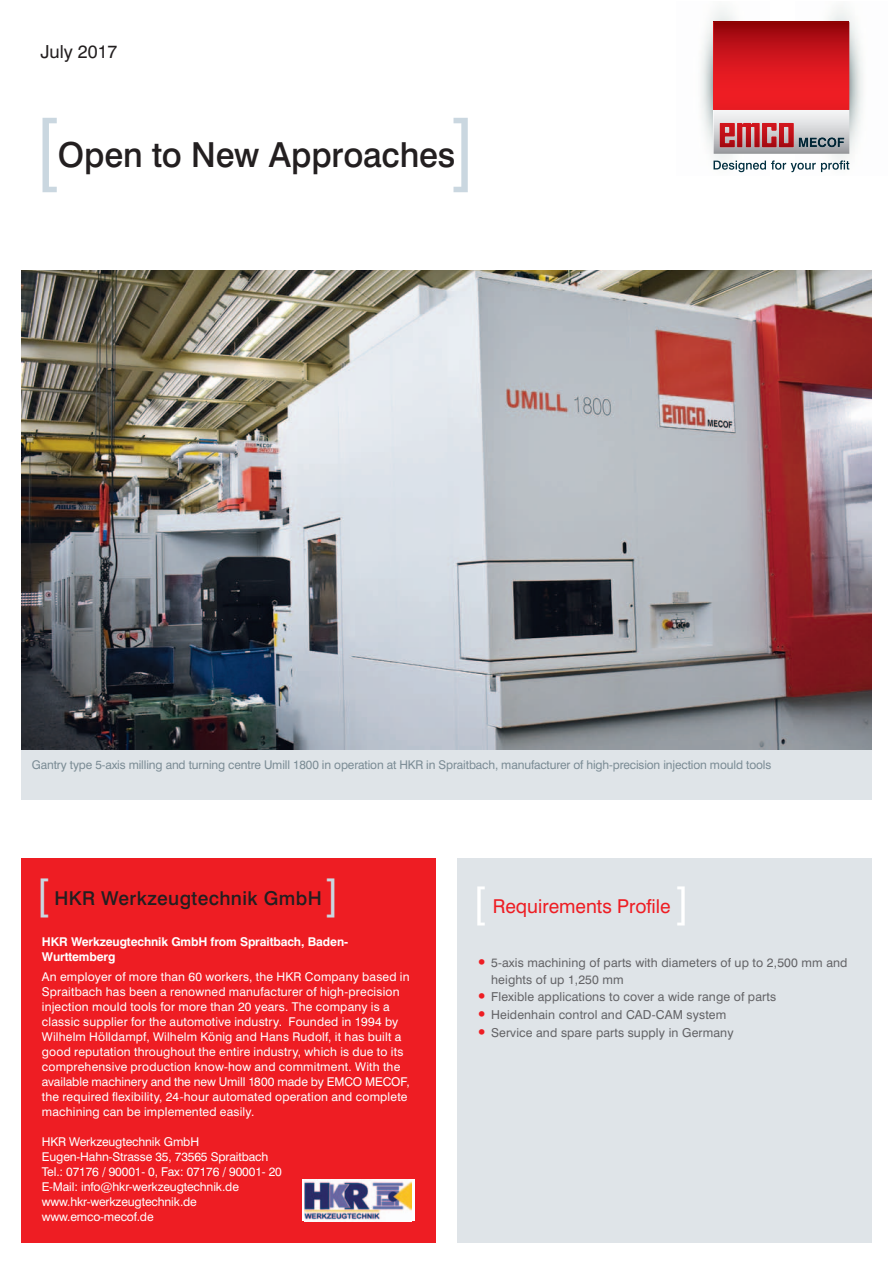
<style>
.page{position:relative;width:893px;height:1263px;background:#fff}
.page>*{position:absolute;margin:0;border:0;box-sizing:border-box;transform-origin:0 0}
.t1{font:500 34.5px "Swiss 721 BT";letter-spacing:-.005em;color:#231f20}
.t2{font:500 19.2px "Swiss 721 BT";letter-spacing:.02em;color:#231f20}
.t3{font:19.2px "Swiss 721 BT";color:#ee1d23}
.t4{font:18px "Swiss 721 BT";color:#231f20}
.t5{font:12.3px/16.5px "Swiss 721 BT";letter-spacing:.01em;color:#636366}
.t6{font:12.15px/15px "Swiss 721 BT";letter-spacing:.015em;color:#fff}
.t7{font:12.15px/15px "Swiss 721 BT";letter-spacing:-.01em;color:#fff}
.t8{font:700 12.15px/15px "Swiss 721 BT";letter-spacing:-.01em;color:#fff}
.t9{font:12px "Swiss 721 BT";letter-spacing:-.01em;color:#7b8c95}
.s1{font-weight:400;font-size:42.45px;color:#cad7e0}
.s2{font-size:42.45px;color:#fff}
.s3{font-weight:800;font-size:19.2px;color:#ee1d23}
</style>
<div class="page">
<div style="left:21px;top:748px;width:851px;height:52px;background:#dfe4e8"></div>
<img style="left:21px;top:270px;width:851px;height:479px">
<div style="left:21px;top:858px;width:415px;height:384px;background:#ee1d23"></div>
<div style="left:457px;top:858px;width:415px;height:384px;background:#dfe4e8"></div>
<svg style="left:43px;top:118px;width:14px;height:74px"></svg>
<svg style="left:453px;top:118px;width:15px;height:74px"></svg>
<img style="left:821px;top:8px;width:42px;height:165px">
<img style="left:701px;top:8px;width:42px;height:165px">
<svg style="left:713px;top:160px;width:136px;height:12px"></svg>
<img style="left:714px;top:22px;width:135px;height:132px">
<svg style="left:720px;top:123px;width:124px;height:24px;background:#b67278"></svg>
<hr style="left:714px;top:21px;width:135px;height:1px;background:#8b0202">
<svg style="left:302px;top:1180px;width:112px;height:41px"></svg>
<img style="left:305px;top:1180px;width:107px;height:41px">
<h3 class="t4" style="left:40px;top:41px;width:78px">July 2017</h3>
<h1 class="t1" style="left:58px;top:134px;width:399px">Open to New Approaches</h1>
<p class="t9" style="left:32px;top:758px;width:741px">Gantry type 5-axis milling and turning centre Umill 1800 in operation at HKR in Spraitbach, manufacturer of high-precision injection mould tools</p>
<h2 class="t2" style="left:36px;top:887px;width:287px"><span class="s1">[</span> HKR Werkzeugtechnik GmbH</h2>
<p class="t8" style="left:42px;top:934px;width:308px">HKR Werkzeugtechnik GmbH from Spraitbach, Baden-<br>Wurttemberg</p>
<p class="t6" style="left:42px;top:969px;width:369px">An employer of more than 60 workers, the HKR Company based in Spraitbach has been a renowned manufacturer of high-precision injection mould tools for more than 20 years. The company is a classic supplier for the automotive industry. Founded in 1994 by Wilhelm Hölldampf, Wilhelm König and Hans Rudolf, it has built a good reputation throughout the entire industry, which is due to its comprehensive production know-how and commitment. With the available machinery and the new Umill 1800 made by EMCO MECOF, the required flexibility, 24-hour automated operation and complete machining can be implemented easily.</p>
<p class="t7" style="left:42px;top:1134px;width:242px">HKR Werkzeugtechnik GmbH Eugen-Hahn-Strasse 35, 73565 Spraitbach Tel.: 07176 / 90001- 0, Fax: 07176 / 90001- 20<br>E-Mail: info@hkr-werkzeugtechnik.de www.hkr-werkzeugtechnik.de www.emco-mecof.de</p>
<h2 class="t3" style="left:473px;top:895px;width:199px"><span class="s2">[</span> Requirements Profile</h2>
<p class="t5" style="left:491px;top:954px;width:358px;text-indent:-15px"><span class="s3">•</span> 5-axis machining of parts with diameters of up to 2,500 mm and heights of up 1,250 mm</p>
<p class="t5" style="left:476px;top:989px;width:301px"><span class="s3">•</span> Flexible applications to cover a wide range of parts</p>
<p class="t5" style="left:476px;top:1006px;width:252px"><span class="s3">•</span> Heidenhain control and CAD-CAM system</p>
<p class="t5" style="left:476px;top:1024px;width:259px"><span class="s3">•</span> Service and spare parts supply in Germany</p>
</div>
